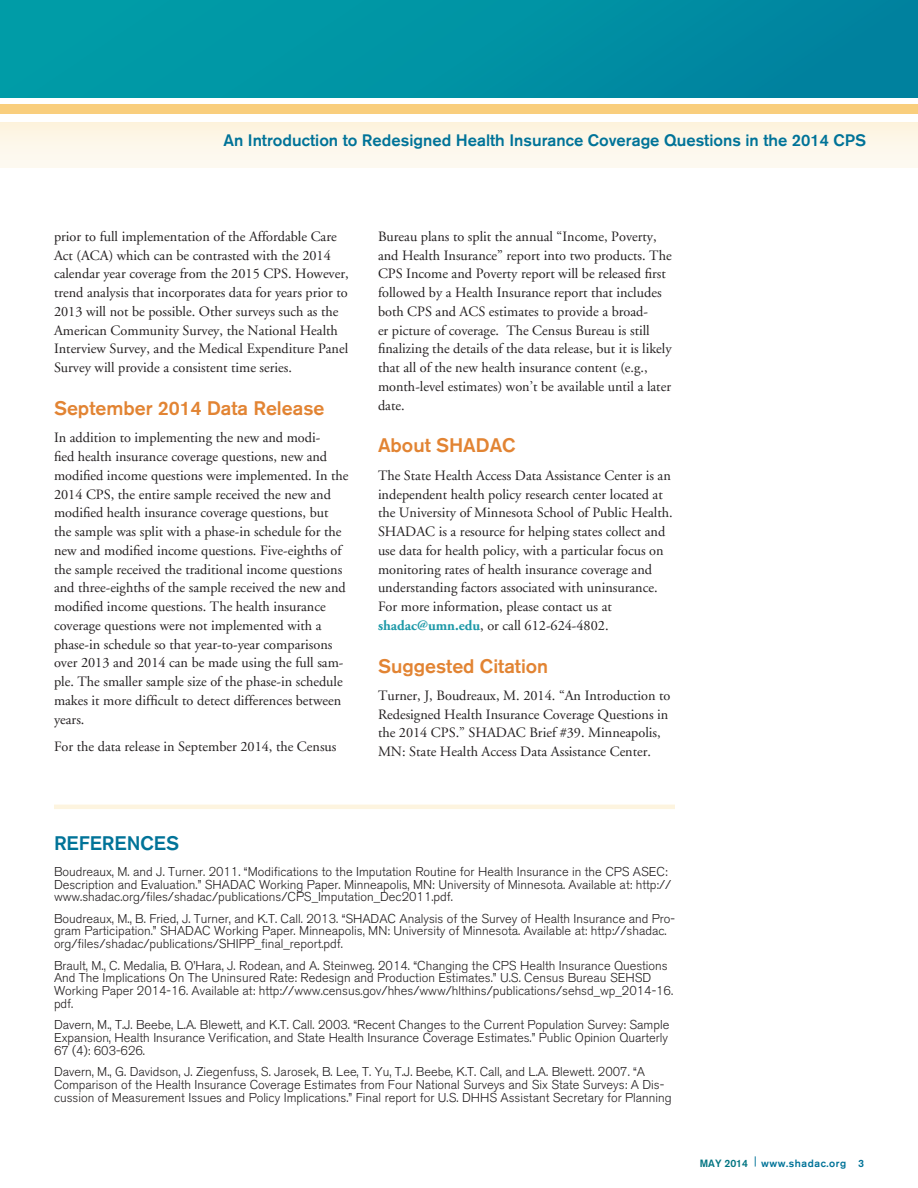
<style>
.page{position:relative;width:918px;height:1188px;background:#fff}
.page>*{position:absolute;margin:0;border:0;box-sizing:border-box;transform-origin:0 0}
.Body_Copy{font:500 19.5px "Akzidenz Grotesk BE";color:#e28433}
.References_Header{font:500 19.5px "Akzidenz Grotesk BE";color:#007398}
.Header_Title{font:500 16.5px "Akzidenz Grotesk BE";color:#007398}
.Body_Copy-2{font:14.25px/18.8px "Adobe Garamond";color:#231f20}
.References{font:300 12.75px/12.8px "Akzidenz Grotesk BE";color:#231f20}
.t1{font:500 10.5px "Akzidenz Grotesk BE";letter-spacing:.05em;color:#007398}
.s1{font-weight:700;color:#1e99a8}
.s2{color:#007481}
</style>
<div class="page">
<div style="left:0;top:122px;width:918px;height:45px;background:linear-gradient(to right,#fdf7e9,#fdf7e9)"></div>
<div style="left:0;top:0;width:918px;height:98px;background:linear-gradient(to right,#00a0a8,#00829f)"></div>
<div style="left:0;top:104px;width:918px;height:10px;background:#f9ce7d"></div>
<hr style="left:54px;top:805px;width:621px;height:4px;background:#fdf4df">
<p class="Header_Title" style="left:223px;top:131px;width:644px">An Introduction to Redesigned Health Insurance Coverage Questions in the 2014 CPS</p>
<p class="Body_Copy-2" style="left:54px;top:227px;width:296px">prior to full implementation of the Affordable Care Act (ACA) which can be contrasted with the 2014 calendar year coverage from the 2015 CPS. However, trend analysis that incorporates data for years prior to 2013 will not be possible. Other surveys such as the American Community Survey, the National Health Interview Survey, and the Medical Expenditure Panel Survey will provide a consistent time series.</p>
<p class="Body_Copy" style="left:54px;top:396px;width:272px">September 2014 Data Release</p>
<p class="Body_Copy-2" style="left:54px;top:429px;width:296px">In addition to implementing the new and modi-<br>fied health insurance coverage questions, new and modified income questions were implemented. In the 2014 CPS, the entire sample received the new and modified health insurance coverage questions, but the sample was split with a phase-in schedule for the new and modified income questions. Five-eighths of the sample received the traditional income questions and three-eighths of the sample received the new and modified income questions. The health insurance coverage questions were not implemented with a phase-in schedule so that year-to-year comparisons over 2013 and 2014 can be made using the full sam&shy;ple. The smaller sample size of the phase-in schedule makes it more difficult to detect differences between years.</p>
<p class="Body_Copy-2" style="left:54px;top:737px;width:284px">For the data release in September 2014, the Census</p>
<p class="Body_Copy-2" style="left:378px;top:227px;width:295px">Bureau plans to split the annual “Income, Poverty, and Health Insurance” report into two products. The CPS Income and Poverty report will be released first followed by a Health Insurance report that includes both CPS and ACS estimates to provide a broad-<br>er picture of coverage. The Census Bureau is still finalizing the details of the data release, but it is likely that all of the new health insurance content (e.g., month-level estimates) won’t be available until a later date.</p>
<p class="Body_Copy" style="left:378px;top:434px;width:139px">About SHADAC</p>
<p class="Body_Copy-2" style="left:378px;top:466px;width:296px">The State Health Access Data Assistance Center is an independent health policy research center located at the University of Minnesota School of Public Health.<br>SHADAC is a resource for helping states collect and use data for health policy, with a particular focus on monitoring rates of health insurance coverage and understanding factors associated with uninsurance.<br>For more information, please contact us at <span class="s1">shadac@umn.edu</span>, or call 612-624-4802.</p>
<p class="Body_Copy" style="left:378px;top:654px;width:172px">Suggested Citation</p>
<p class="Body_Copy-2" style="left:378px;top:686px;width:294px">Turner, J, Boudreaux, M. 2014. “An Introduction to Redesigned Health Insurance Coverage Questions in the 2014 CPS.” SHADAC Brief #39. Minneapolis, MN: State Health Access Data Assistance Center.</p>
<p class="References_Header" style="left:54px;top:831px;width:127px">REFERENCES</p>
<p class="References" style="left:54px;top:865px;width:619px">Boudreaux, M. and J. Turner. 2011. “Modifications to the Imputation Routine for Health Insurance in the CPS ASEC:<br>Description and Evaluation.” SHADAC Working Paper. Minneapolis, MN: University of Minnesota. Available at: http:// www.shadac.org/files/shadac/publications/CPS_Imputation_Dec2011.pdf.</p>
<p class="References" style="left:54px;top:912px;width:623px">Boudreaux, M., B. Fried, J. Turner, and K.T. Call. 2013. “SHADAC Analysis of the Survey of Health Insurance and Pro&shy;gram Participation.” SHADAC Working Paper. Minneapolis, MN: University of Minnesota. Available at: http://shadac. org/files/shadac/publications/SHIPP_final_report.pdf.</p>
<p class="References" style="left:54px;top:959px;width:621px">Brault, M., C. Medalia, B. O’Hara, J. Rodean, and A. Steinweg. 2014. “Changing the CPS Health Insurance Questions And The Implications On The Uninsured Rate: Redesign and Production Estimates.” U.S. Census Bureau SEHSD Working Paper 2014-16. Available at: http://www.census.gov/hhes/www/hlthins/publications/sehsd_wp_2014-16. pdf.</p>
<p class="References" style="left:54px;top:1019px;width:617px;text-align:justify">Davern, M., T.J. Beebe, L.A. Blewett, and K.T. Call. 2003. “Recent Changes to the Current Population Survey: Sample Expansion, Health Insurance Verification, and State Health Insurance Coverage Estimates.” Public Opinion Quarterly 67 (4): 603-626.</p>
<p class="References" style="left:54px;top:1066px;width:619px">Davern, M., G. Davidson, J. Ziegenfuss, S. Jarosek, B. Lee, T. Yu, T.J. Beebe, K.T. Call, and L.A. Blewett. 2007. “A<br>Comparison of the Health Insurance Coverage Estimates from Four National Surveys and Six State Surveys: A Dis&shy;cussion of Measurement Issues and Policy Implications.” Final report for U.S. DHHS Assistant Secretary for Planning</p>
<p class="t1" style="left:700px;top:1157px;width:166px"><span class="s2">MAY 2014</span> <sup>|</sup> www.shadac.org 3</p>
</div>
